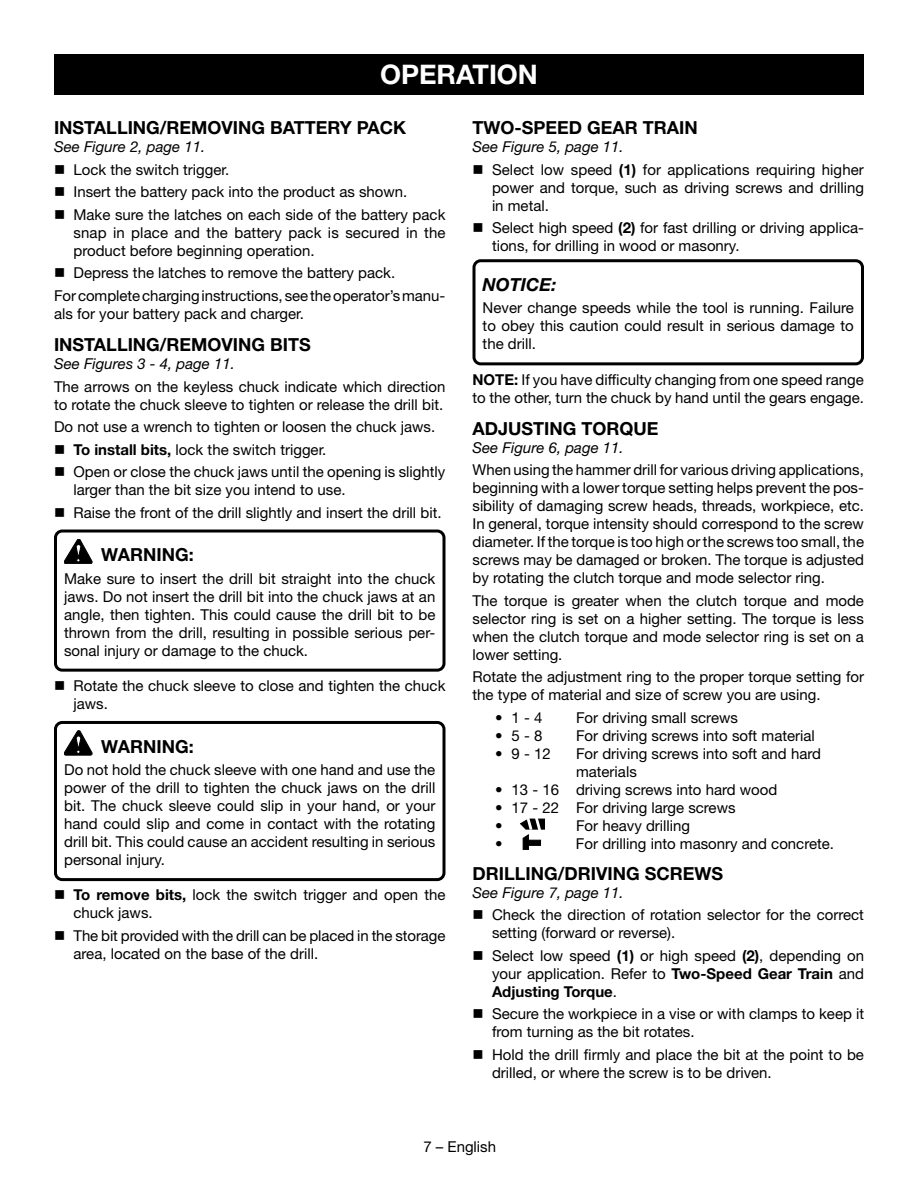
<style>
.page{position:relative;width:918px;height:1188px;background:#fff}
.page>*{position:absolute;margin:0;border:0;box-sizing:border-box;transform-origin:0 0}
.HEADING{font:700 27px "Helvetica Neue LT Std";color:#fff}
.Heading_2_no_space{font:700 18px "Helvetica Neue LT Std";color:#000}
.Warning{font:700 18px "Helvetica Neue LT Std";color:#000}
.Notice{font:italic 700 18px "Helvetica Neue LT Std";color:#000}
.Body_text{font:15px/18px "Helvetica Neue LT Std";color:#000}
.Warning_text{font:15px/18px "Helvetica Neue LT Std";color:#000;text-align:justify}
.See_figure{font:italic 15px "Helvetica Neue LT Std";color:#000}
.s1{font-weight:700}
</style>
<div class="page">
<div style="left:54px;top:530px;width:392px;height:142px;border:3px solid #000;border-radius:7px"></div>
<div style="left:54px;top:721px;width:392px;height:160px;border:3px solid #000;border-radius:7px"></div>
<svg style="left:64px;top:539px;width:28px;height:25px"></svg>
<svg style="left:64px;top:731px;width:28px;height:24px"></svg>
<div style="left:472px;top:259px;width:392px;height:106px;border:3px solid #000;border-radius:7px"></div>
<svg style="left:520px;top:818px;width:25px;height:32px"></svg>
<div style="left:528px;top:840px;width:13px;height:5px;background:#000"></div>
<div style="left:527px;top:840px;width:14px;height:6px;border:1px solid #000"></div>
<div style="left:54px;top:54px;width:810px;height:40px;background:#000"></div>
<p class="HEADING" style="left:380px;top:58px;width:159px">OPERATION</p>
<p class="Heading_2_no_space" style="left:54px;top:117px;width:354px">INSTALLING/REMOVING BATTERY PACK</p>
<p class="See_figure" style="left:54px;top:138px;width:153px">See Figure 2, page 11.</p>
<p class="Body_text" style="left:74px;top:160px;width:157px">Lock the switch trigger.</p>
<p class="Body_text" style="left:74px;top:183px;width:335px">Insert the battery pack into the product as shown.</p>
<p class="Body_text" style="left:74px;top:205px;width:374px;text-align:justify">Make sure the latches on each side of the battery pack snap in place and the battery pack is secured in the product before beginning operation.</p>
<p class="Body_text" style="left:74px;top:264px;width:323px">Depress the latches to remove the battery pack.</p>
<p class="Body_text" style="left:54px;top:286px;width:393px">For complete charging instructions, see the operator’s manu&shy;als for your battery pack and charger.</p>
<p class="Heading_2_no_space" style="left:54px;top:334px;width:258px">INSTALLING/REMOVING BITS</p>
<p class="See_figure" style="left:54px;top:354px;width:182px">See Figures 3 - 4, page 11.</p>
<p class="Body_text" style="left:54px;top:377px;width:393px">The arrows on the keyless chuck indicate which direction to rotate the chuck sleeve to tighten or release the drill bit.</p>
<p class="Body_text" style="left:54px;top:417px;width:383px">Do not use a wrench to tighten or loosen the chuck jaws.</p>
<p class="Body_text" style="left:74px;top:440px;width:255px"><span class="s1">To install bits,</span> lock the switch trigger.</p>
<p class="Body_text" style="left:74px;top:462px;width:373px">Open or close the chuck jaws until the opening is slightly larger than the bit size you intend to use.</p>
<p class="Body_text" style="left:74px;top:503px;width:370px">Raise the front of the drill slightly and insert the drill bit.</p>
<p class="Warning" style="left:101px;top:544px;width:94px">WARNING:</p>
<p class="Warning_text" style="left:64px;top:569px;width:373px">Make sure to insert the drill bit straight into the chuck jaws. Do not insert the drill bit into the chuck jaws at an angle, then tighten. This could cause the drill bit to be thrown from the drill, resulting in possible serious per&shy;sonal injury or damage to the chuck.</p>
<p class="Body_text" style="left:74px;top:676px;width:373px">Rotate the chuck sleeve to close and tighten the chuck jaws.</p>
<p class="Warning" style="left:101px;top:735px;width:94px">WARNING:</p>
<p class="Warning_text" style="left:64px;top:760px;width:373px">Do not hold the chuck sleeve with one hand and use the power of the drill to tighten the chuck jaws on the drill bit. The chuck sleeve could slip in your hand, or your hand could slip and come in contact with the rotating drill bit. This could cause an accident resulting in serious personal injury.</p>
<p class="Body_text" style="left:74px;top:886px;width:374px"><span class="s1">To remove bits,</span> lock the switch trigger and open the chuck jaws.</p>
<p class="Body_text" style="left:74px;top:926px;width:373px">The bit provided with the drill can be placed in the storage area, located on the base of the drill.</p>
<p class="Heading_2_no_space" style="left:472px;top:117px;width:227px">TWO-SPEED GEAR TRAIN</p>
<p class="See_figure" style="left:472px;top:138px;width:153px">See Figure 5, page 11.</p>
<p class="Body_text" style="left:492px;top:160px;width:374px;text-align:justify">Select low speed <span class="s1">(1)</span> for applications requiring higher power and torque, such as driving screws and drilling in metal.</p>
<p class="Body_text" style="left:492px;top:219px;width:373px">Select high speed <span class="s1">(2)</span> for fast drilling or driving applica&shy;tions, for drilling in wood or masonry.</p>
<p class="Notice" style="left:483px;top:273px;width:76px">NOTICE:</p>
<p class="Warning_text" style="left:483px;top:299px;width:373px">Never change speeds while the tool is running. Failure to obey this caution could result in serious damage to the drill.</p>
<p class="Body_text" style="left:472px;top:370px;width:393px"><span class="s1">NOTE:</span> If you have difficulty changing from one speed range to the other, turn the chuck by hand until the gears engage.</p>
<p class="Heading_2_no_space" style="left:472px;top:417px;width:188px">ADJUSTING TORQUE</p>
<p class="See_figure" style="left:472px;top:438px;width:153px">See Figure 6, page 11.</p>
<p class="Body_text" style="left:472px;top:461px;width:393px;text-align:justify">When using the hammer drill for various driving applications, beginning with a lower torque setting helps prevent the pos&shy;sibility of damaging screw heads, threads, workpiece, etc.<br>In general, torque intensity should correspond to the screw diameter. If the torque is too high or the screws too small, the screws may be damaged or broken. The torque is adjusted by rotating the clutch torque and mode selector ring.</p>
<p class="Body_text" style="left:472px;top:591px;width:393px;text-align:justify">The torque is greater when the clutch torque and mode selector ring is set on a higher setting. The torque is less when the clutch torque and mode selector ring is set on a lower setting.</p>
<p class="Body_text" style="left:472px;top:668px;width:393px">Rotate the adjustment ring to the proper torque setting for the type of material and size of screw you are using.</p>
<p class="Body_text" style="left:495px;top:708px;width:49px">• 1 - 4</p>
<p class="Body_text" style="left:576px;top:708px;width:163px">For driving small screws</p>
<p class="Body_text" style="left:495px;top:726px;width:49px">• 5 - 8</p>
<p class="Body_text" style="left:576px;top:726px;width:240px">For driving screws into soft material</p>
<p class="Body_text" style="left:495px;top:744px;width:57px">• 9 - 12</p>
<p class="Body_text" style="left:576px;top:744px;width:247px">For driving screws into soft and hard materials</p>
<p class="Body_text" style="left:495px;top:780px;width:284px">• 13 - 16 driving screws into hard wood</p>
<p class="Body_text" style="left:495px;top:798px;width:242px">• 17 - 22 For driving large screws</p>
<p class="Body_text" style="left:495px;top:816px;width:9px">•</p>
<p class="Body_text" style="left:576px;top:816px;width:116px">For heavy drilling</p>
<p class="Body_text" style="left:495px;top:834px;width:9px">•</p>
<p class="Body_text" style="left:576px;top:834px;width:260px">For drilling into masonry and concrete.</p>
<p class="Heading_2_no_space" style="left:472px;top:862px;width:252px">DRILLING/DRIVING SCREWS</p>
<p class="See_figure" style="left:472px;top:883px;width:153px">See Figure 7, page 11.</p>
<p class="Body_text" style="left:492px;top:906px;width:373px">Check the direction of rotation selector for the correct setting (forward or reverse).</p>
<p class="Body_text" style="left:492px;top:946px;width:374px;text-align:justify">Select low speed <span class="s1">(1)</span> or high speed <span class="s1">(2)</span>, depending on your application. Refer to <span class="s1">Two-Speed Gear Train</span> and <span class="s1">Adjusting Torque</span>.</p>
<p class="Body_text" style="left:492px;top:1005px;width:374px">Secure the workpiece in a vise or with clamps to keep it from turning as the bit rotates.</p>
<p class="Body_text" style="left:492px;top:1045px;width:374px">Hold the drill firmly and place the bit at the point to be drilled, or where the screw is to be driven.</p>
<p class="Body_text" style="left:423px;top:1138px;width:74px">7 – English</p>
</div>
